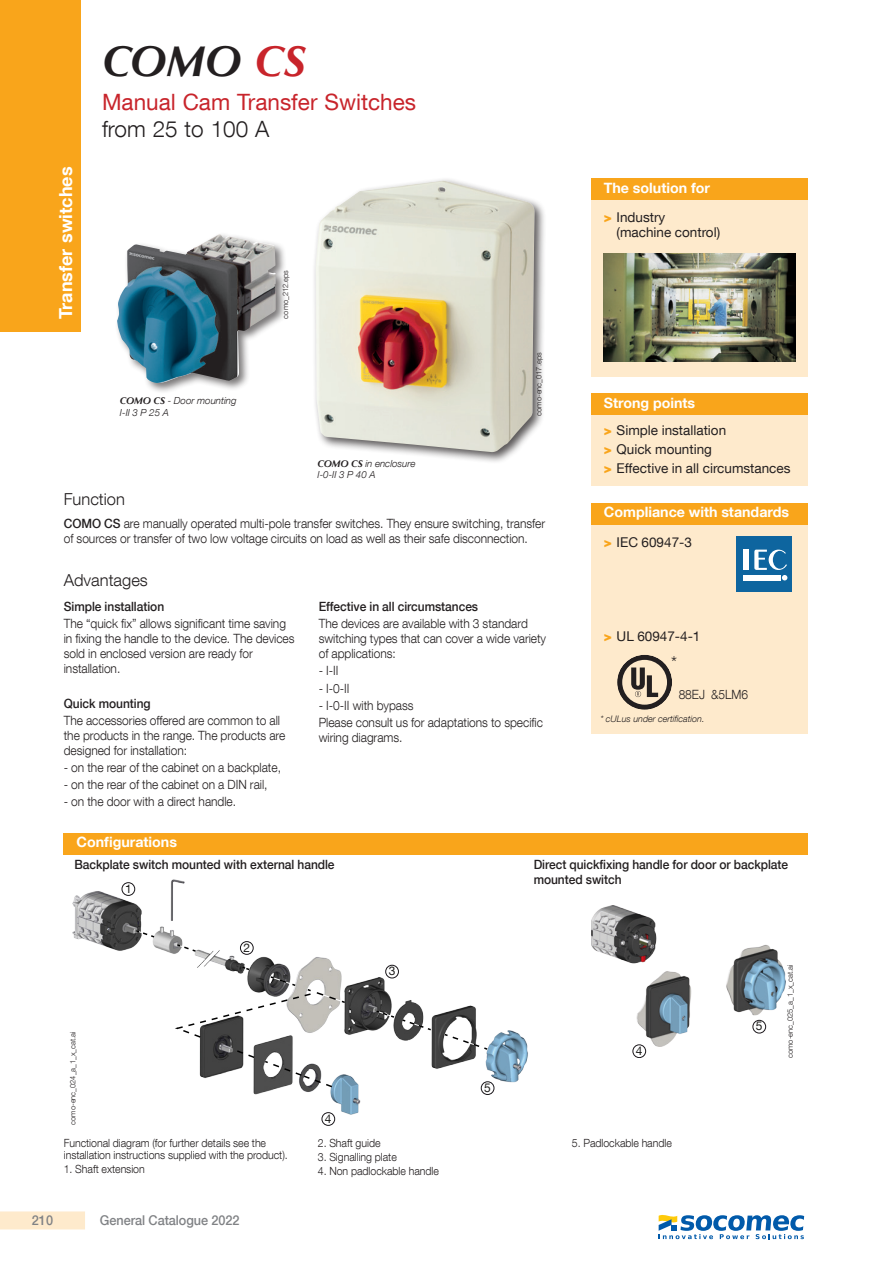
<style>
.page{position:relative;width:893px;height:1263px;background:#fff}
.page>*{position:absolute;margin:0;border:0;box-sizing:border-box;transform-origin:0 0}
.TITRE_produit_pag{font:italic 700 43.5px "Optima LT Std";color:#231f20}
.Sous_famille{font:22.5px "Helvetica Neue LT Com";color:#c8242b}
.Calibre{font:300 22.5px "Helvetica Neue LT Com";color:#231f20}
.t1{font:700 18px "Helvetica Neue LT Com";color:#fff}
.texte_light_8_5pt{font:300 18px "Helvetica Neue LT Com";color:#231f20;scale:.94 1}
.sous_titre_1ere_p{font:300 16.5px "Helvetica Neue LT Com";color:#231f20}
.navig_titre{font:700 14.25px "Helvetica Neue LT Com";color:#fff}
.t2{font:13.5px/15px "Helvetica Neue LT Com";color:#231f20}
.t3{font:500 13.5px "Helvetica Neue LT Com";letter-spacing:-.005em;color:#808285;scale:.94 1}
.texte_light_8_5pt-2{font:300 12.75px/15px "Helvetica Neue LT Com";letter-spacing:-.005em;color:#231f20;scale:.94 1}
.Titre_tablo_Acces{font:500 12.75px/15px "Helvetica Neue LT Com";letter-spacing:-.005em;color:#231f20;scale:.94 1}
.Texte_medium_8_5{font:500 12.75px "Helvetica Neue LT Com";letter-spacing:-.005em;color:#231f20;scale:.94 1}
.t4{font:12px "Helvetica Neue LT Com";color:#1d1d1b}
.texte_light_7_5pt{font:300 11.25px/12px "Helvetica Neue LT Com";letter-spacing:-.005em;color:#231f20;scale:.94 1}
.Legende_PRODUIT{font:italic 300 9.75px/11.7px "Helvetica Neue LT Com";color:#231f20}
.Note{font:italic 300 9px "Helvetica Neue LT Com";color:#231f20}
.reference{font:300 7.5px "Helvetica Neue LT Com";color:#231f20}
.s1{color:#c8242b}
.s2{font-family:"Optima LT Std";font-weight:700}
.s3{font-weight:500}
.s4{font-weight:900;color:#f9a51b}
</style>
<div class="page">
<div style="left:0;top:0;width:81px;height:332px;background:#f9a51b"></div>
<div style="left:0;top:1211px;width:85px;height:18px;background:#feeacc"></div>
<div style="left:64px;top:833px;width:744px;height:21px;background:#f9a51b"></div>
<div style="left:591px;top:200px;width:217px;height:176px;background:#feeacc"></div>
<div style="left:591px;top:179px;width:217px;height:21px;background:#f9a51b"></div>
<img style="left:603px;top:253px;width:193px;height:109px">
<div style="left:591px;top:412px;width:217px;height:74px;background:#feeacc"></div>
<div style="left:591px;top:393px;width:217px;height:22px;background:#f9a51b"></div>
<img style="left:72px;top:879px;width:456px;height:244px">
<svg style="left:443px;top:1032px;width:46px;height:19px"></svg>
<svg style="left:374px;top:1009px;width:59px;height:22px"></svg>
<svg style="left:175px;top:943px;width:22px;height:10px"></svg>
<svg style="left:134px;top:929px;width:22px;height:10px"></svg>
<svg style="left:172px;top:965px;width:175px;height:74px"></svg>
<svg style="left:231px;top:1047px;width:25px;height:12px"></svg>
<svg style="left:263px;top:1059px;width:71px;height:29px"></svg>
<div style="left:240px;top:941px;width:14px;height:14px;border:1px solid #1a171b;border-radius:50%"></div>
<div style="left:385px;top:965px;width:14px;height:13px;border:1px solid #1a171b;border-radius:50%"></div>
<div style="left:322px;top:1112px;width:13px;height:14px;border:1px solid #1a171b;border-radius:50%"></div>
<div style="left:481px;top:1081px;width:13px;height:14px;border:1px solid #1a171b;border-radius:50%"></div>
<div style="left:122px;top:882px;width:13px;height:14px;border:1px solid #1a171b;border-radius:50%"></div>
<img style="left:591px;top:905px;width:194px;height:141px">
<div style="left:632px;top:1044px;width:14px;height:14px;border:1px solid #1b171b;border-radius:50%"></div>
<div style="left:752px;top:1020px;width:14px;height:13px;border:1px solid #1b171b;border-radius:50%"></div>
<div style="left:591px;top:524px;width:217px;height:209px;background:#feeacc"></div>
<div style="left:591px;top:503px;width:217px;height:21px;background:#f9a51b"></div>
<div style="left:737px;top:536px;width:55px;height:55px;background:#0e659f"></div>
<hr style="left:743px;top:575px;width:37px;height:1px;background:#fff">
<hr style="left:743px;top:577px;width:37px;height:1px;background:#fff">
<hr style="left:743px;top:579px;width:37px;height:1px;background:#fff">
<div style="left:743px;top:549px;width:5px;height:21px;background:#fff"></div>
<svg style="left:754px;top:550px;width:33px;height:30px"></svg>
<svg style="left:617px;top:655px;width:55px;height:55px"></svg>
<div style="left:114px;top:232px;width:173px;height:162px;background:#231f20;opacity:.6"></div>
<img style="left:117px;top:234px;width:159px;height:149px">
<div style="left:312px;top:177px;width:235px;height:287px;background:#231f20;opacity:.75"></div>
<img style="left:316px;top:180px;width:219px;height:272px">
<svg style="left:659px;top:1215px;width:145px;height:24px"></svg>
<h3 class="t1" style="left:54px;top:319px;width:154px;rotate:-90deg">Transfer switches</h3>
<p class="TITRE_produit_pag" style="left:102px;top:36px;width:205px">COMO <span class="s1">CS</span></p>
<p class="Sous_famille" style="left:102px;top:88px;width:316px">Manual Cam Transfer Switches</p>
<p class="Calibre" style="left:102px;top:116px;width:169px">from 25 to 100 A</p>
<p class="reference" style="left:281px;top:319px;width:50px;rotate:-90deg">como_212.eps</p>
<p class="Legende_PRODUIT" style="left:120px;top:394px;width:118px"><span class="s2">COMO CS</span> - Door mounting<br>I-II 3 P 25 A</p>
<p class="Legende_PRODUIT" style="left:317px;top:457px;width:100px"><span class="s2">COMO CS</span> in enclosure<br>I-0-II 3 P 40 A</p>
<p class="sous_titre_1ere_p" style="left:64px;top:489px;width:63px">Function</p>
<p class="reference" style="left:534px;top:416px;width:65px;rotate:-90deg">como-enc_017.eps</p>
<p class="texte_light_8_5pt-2" style="left:64px;top:515px;width:514px"><span class="s3">COMO CS</span> are manually operated multi-pole transfer switches. They ensure switching, transfer of sources or transfer of two low voltage circuits on load as well as their safe disconnection.</p>
<p class="sous_titre_1ere_p" style="left:64px;top:570px;width:86px">Advantages</p>
<p class="Texte_medium_8_5" style="left:64px;top:599px;width:108px">Simple installation</p>
<p class="texte_light_8_5pt-2" style="left:64px;top:616px;width:247px">The “quick fix” allows significant time saving in fixing the handle to the device. The devices sold in enclosed version are ready for installation.</p>
<p class="Texte_medium_8_5" style="left:64px;top:695px;width:94px">Quick mounting</p>
<p class="texte_light_8_5pt-2" style="left:64px;top:712px;width:237px">The accessories offered are common to all the products in the range. The products are designed for installation:</p>
<p class="texte_light_8_5pt-2" style="left:64px;top:759px;width:233px">- on the rear of the cabinet on a backplate,</p>
<p class="texte_light_8_5pt-2" style="left:64px;top:777px;width:218px">- on the rear of the cabinet on a DIN rail,</p>
<p class="texte_light_8_5pt-2" style="left:64px;top:794px;width:185px">- on the door with a direct handle.</p>
<p class="navig_titre" style="left:77px;top:833px;width:102px">Configurations</p>
<p class="Texte_medium_8_5" style="left:319px;top:599px;width:171px">Effective in all circumstances</p>
<p class="texte_light_8_5pt-2" style="left:319px;top:616px;width:243px">The devices are available with 3 standard switching types that can cover a wide variety of applications:</p>
<p class="texte_light_8_5pt-2" style="left:319px;top:663px;width:23px">- I-II</p>
<p class="texte_light_8_5pt-2" style="left:319px;top:680px;width:34px">- I-0-II</p>
<p class="texte_light_8_5pt-2" style="left:319px;top:697px;width:102px">- I-0-II with bypass</p>
<p class="texte_light_8_5pt-2" style="left:319px;top:714px;width:240px">Please consult us for adaptations to specific wiring diagrams.</p>
<p class="navig_titre" style="left:604px;top:179px;width:108px">The solution for</p>
<p class="t2" style="left:617px;top:210px;width:105px;text-indent:-13px"><span class="s4">&gt;</span> Industry (machine control)</p>
<p class="navig_titre" style="left:604px;top:393px;width:93px">Strong points</p>
<p class="t2" style="left:604px;top:422px;width:124px"><span class="s4">&gt;</span> Simple installation</p>
<p class="t2" style="left:604px;top:442px;width:110px"><span class="s4">&gt;</span> Quick mounting</p>
<p class="t2" style="left:604px;top:461px;width:188px"><span class="s4">&gt;</span> Effective in all circumstances</p>
<p class="navig_titre" style="left:604px;top:503px;width:187px">Compliance with standards</p>
<p class="t2" style="left:604px;top:534px;width:90px"><span class="s4">&gt;</span> IEC 60947-3</p>
<p class="t2" style="left:604px;top:628px;width:98px"><span class="s4">&gt;</span> UL 60947-4-1</p>
<p class="texte_light_8_5pt" style="left:671px;top:651px;width:8px">*</p>
<p class="texte_light_8_5pt-2" style="left:679px;top:687px;width:75px">88EJ &amp;5LM6</p>
<p class="Note" style="left:600px;top:713px;width:106px">* cULus under certification.</p>
<p class="Titre_tablo_Acces" style="left:74px;top:857px;width:278px">Backplate switch mounted with external handle</p>
<p class="Titre_tablo_Acces" style="left:534px;top:857px;width:272px">Direct quickfixing handle for door or backplate mounted switch</p>
<p class="t4" style="left:125px;top:881px;width:8px">1</p>
<p class="reference" style="left:68px;top:1125px;width:95px;rotate:-90deg">como-enc_024_a_1_x_cat.ai</p>
<p class="t4" style="left:243px;top:940px;width:8px">2</p>
<p class="texte_light_7_5pt" style="left:64px;top:1136px;width:240px">Functional diagram (for further details see the installation instructions supplied with the product).</p>
<p class="texte_light_7_5pt" style="left:64px;top:1163px;width:88px">1. Shaft extension</p>
<p class="t3" style="left:32px;top:1212px;width:24px">210</p>
<p class="t3" style="left:100px;top:1212px;width:150px">General Catalogue 2022</p>
<p class="t4" style="left:325px;top:1111px;width:8px">4</p>
<p class="t4" style="left:389px;top:964px;width:8px">3</p>
<p class="texte_light_7_5pt" style="left:318px;top:1136px;width:68px">2. Shaft guide</p>
<p class="texte_light_7_5pt" style="left:318px;top:1151px;width:86px">3. Signalling plate</p>
<p class="texte_light_7_5pt" style="left:318px;top:1165px;width:130px">4. Non padlockable handle</p>
<p class="t4" style="left:484px;top:1080px;width:8px">5</p>
<p class="t4" style="left:636px;top:1043px;width:8px">4</p>
<p class="texte_light_7_5pt" style="left:572px;top:1136px;width:108px">5. Padlockable handle</p>
<p class="t4" style="left:756px;top:1019px;width:8px">5</p>
<p class="reference" style="left:786px;top:1058px;width:95px;rotate:-90deg">como-enc_025_a_1_x_cat.ai</p>
</div>
